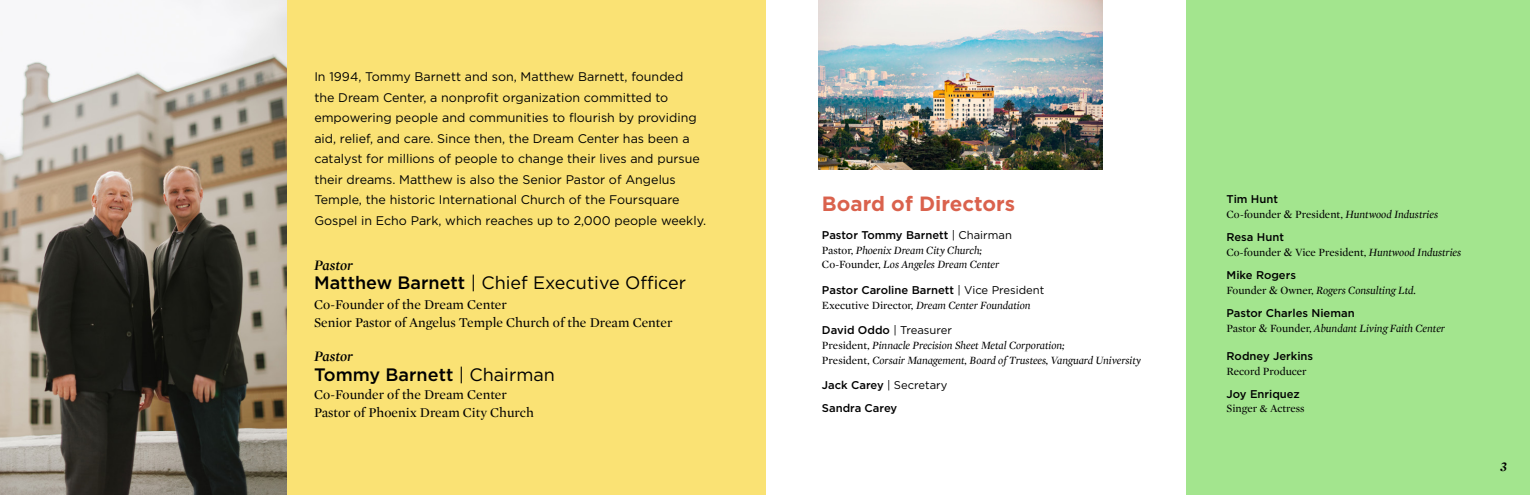
<style>
.page{position:relative;width:1530px;height:495px;background:#fff}
.page>*{position:absolute;margin:0;border:0;box-sizing:border-box;transform-origin:0 0}
.t1{font:700 20.62px "Gotham";color:#da624d}
.t2{font:18px "Gotham";color:#000}
.t3{font:500 18px "Gotham";color:#000}
.t4{font:italic 14.62px "Mercury Display Semi";color:#000}
.t5{font:13.75px/18.5px "Mercury Display";color:#000}
.t6{font:italic 700 13.75px "Mercury Display";color:#000}
.t7{font:12.5px/20.5px "Gotham";color:#000101}
.t8{font:italic 11.25px/14.9px "Mercury Display";color:#000101}
.t9{font:500 11.25px "Gotham";color:#000101}
.t10{font:11.25px "Mercury Display";color:#000101}
.t11{font:11.25px "Gotham";color:#000101}
.s1{font-weight:500}
.s2{font-weight:400}
.s3{font-style:normal}
.s4{font-size:12.5px}
.s5{font-style:italic}
.s6{font-style:normal;font-size:12.5px}
</style>
<div class="page">
<div style="left:1187px;top:0;width:343px;height:495px;background:#a3e58e"></div>
<div style="left:286px;top:0;width:480px;height:495px;background:#fae274"></div>
<img style="left:0;top:0;width:286px;height:495px">
<img style="left:818px;top:0;width:285px;height:169px">
<p class="t7" style="left:314px;top:66px;width:393px">In 1994, Tommy Barnett and son, Matthew Barnett, founded the Dream Center, a nonprofit organization committed to empowering people and communities to flourish by providing aid, relief, and care. Since then, the Dream Center has been a catalyst for millions of people to change their lives and pursue their dreams. Matthew is also the Senior Pastor of Angelus Temple, the historic International Church of the Foursquare Gospel in Echo Park, which reaches up to 2,000 people weekly.</p>
<p class="t4" style="left:314px;top:256px;width:40px">Pastor</p>
<h2 class="t2" style="left:314px;top:272px;width:374px"><span class="s1">Matthew Barnett</span> | Chief Executive Officer</h2>
<p class="t5" style="left:314px;top:295px;width:360px">Co-Founder of the Dream Center<br>Senior Pastor of Angelus Temple Church of the Dream Center</p>
<p class="t4" style="left:314px;top:348px;width:40px">Pastor</p>
<h2 class="t3" style="left:314px;top:363px;width:242px">Tommy Barnett <span class="s2">| Chairman</span></h2>
<p class="t5" style="left:314px;top:385px;width:221px">Co-Founder of the Dream Center<br>Pastor of Phoenix Dream City Church</p>
<h1 class="t1" style="left:822px;top:190px;width:195px">Board of Directors</h1>
<p class="t9" style="left:822px;top:227px;width:191px">Pastor Tommy Barnett <span class="s2">| Chairman</span></p>
<p class="t8" style="left:822px;top:243px;width:179px"><span class="s3">Pastor,</span> Phoenix Dream City Church;<br><span class="s3">Co-Founder,</span> Los Angeles Dream Center</p>
<p class="t9" style="left:822px;top:283px;width:224px">Pastor Caroline Barnett <span class="s2">| Vice President</span></p>
<p class="t8" style="left:822px;top:298px;width:210px"><span class="s3">Executive Director,</span> Dream Center Foundation</p>
<p class="t11" style="left:822px;top:323px;width:132px"><span class="s1">David Oddo</span> | Treasurer</p>
<p class="t8" style="left:822px;top:338px;width:320px"><span class="s3">President,</span> Pinnacle Precision Sheet Metal Corporation;<br><span class="s3">President,</span> Corsair Management, Board of Trustees, Vanguard University</p>
<p class="t11" style="left:822px;top:378px;width:127px"><span class="s1">Jack Carey</span> | Secretary</p>
<p class="t9" style="left:822px;top:400px;width:77px">Sandra Carey</p>
<p class="t9" style="left:1227px;top:192px;width:53px">Tim Hunt</p>
<p class="t10" style="left:1227px;top:208px;width:213px">Co-founder <span class="s4">&amp;</span> President, <span class="s5">Huntwood Industries</span></p>
<p class="t9" style="left:1226px;top:230px;width:59px">Resa Hunt</p>
<p class="t10" style="left:1226px;top:246px;width:236px">Co-founder <span class="s4">&amp;</span> Vice President, <span class="s5">Huntwood Industries</span></p>
<p class="t9" style="left:1227px;top:267px;width:71px">Mike Rogers</p>
<p class="t8" style="left:1227px;top:283px;width:191px"><span class="s3">Founder</span> <span class="s6">&amp;</span> <span class="s3">Owner,</span> Rogers Consulting Ltd.</p>
<p class="t9" style="left:1227px;top:305px;width:130px">Pastor Charles Nieman</p>
<p class="t8" style="left:1227px;top:321px;width:220px"><span class="s3">Pastor</span> <span class="s6">&amp;</span> <span class="s3">Founder,</span> Abundant Living Faith Center</p>
<p class="t9" style="left:1227px;top:348px;width:88px">Rodney Jerkins</p>
<p class="t10" style="left:1227px;top:365px;width:82px">Record Producer</p>
<p class="t9" style="left:1227px;top:386px;width:75px">Joy Enriquez</p>
<p class="t10" style="left:1227px;top:402px;width:80px">Singer &amp; Actress</p>
<p class="t6" style="left:1501px;top:458px;width:8px">3</p>
</div>
